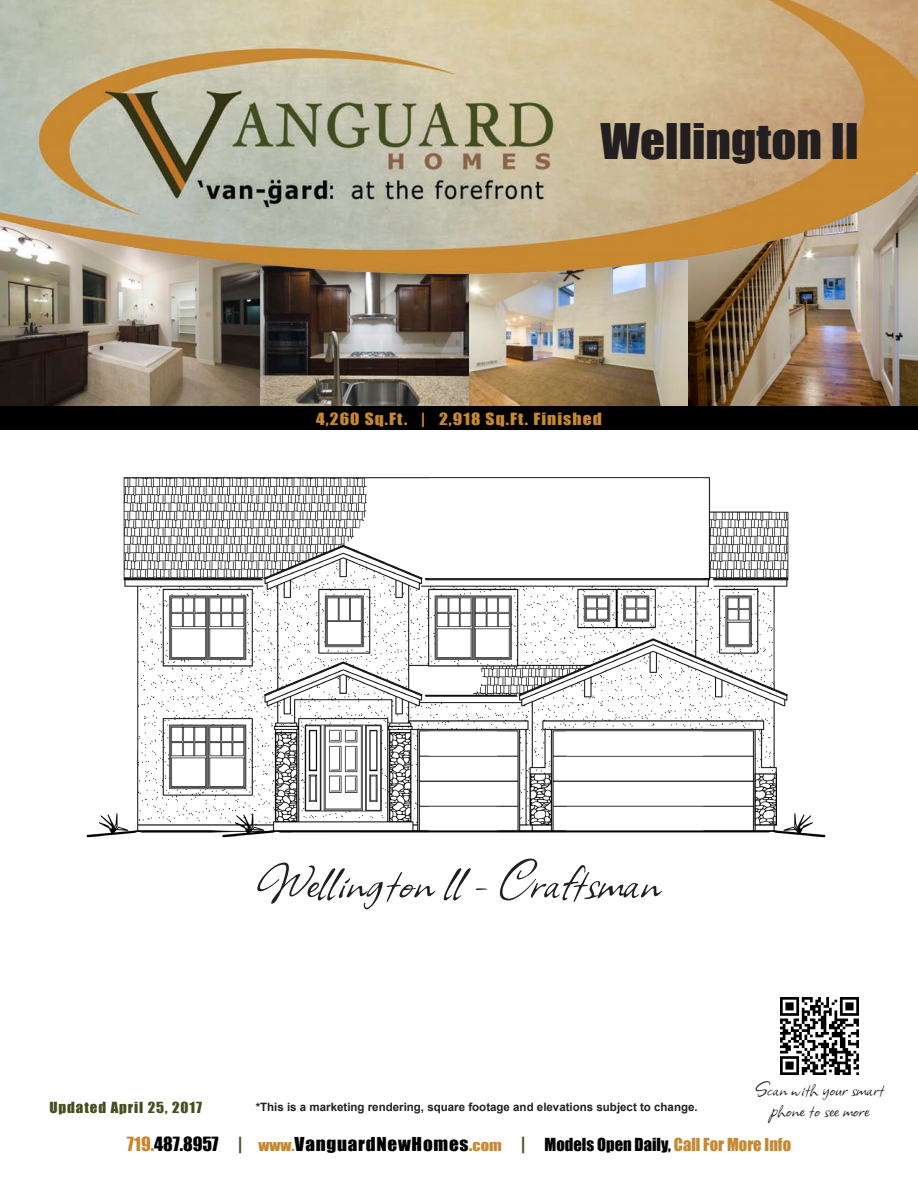
<style>
.page{position:relative;width:918px;height:1188px;background:#fff}
.page>*{position:absolute;margin:0;border:0;box-sizing:border-box;transform-origin:0 0}
.t1{font:60px "Allison ROB";color:#231f20}
.t2{font:45.15px "Impact";color:#231f20;scale:1.09 1}
.t3{font:24px/21px "Allison ROB";color:#231f20;text-align:center}
.t4{font:17.7px "Impact";letter-spacing:.04em;color:#000;scale:1.08 1}
.t5{font:15.45px "Impact";letter-spacing:.06em;color:#c68832;scale:1.13 1}
.t6{font:14.1px "Impact";letter-spacing:.06em;color:#434e21;scale:1.06 1}
.t7{font:700 11.55px "Arial";color:#231f20}
.s1{font-size:18px;color:#c68832}
.s2{font-size:18px}
.s3{font-size:18px;color:#444e21}
.s4{font-size:14.1px;color:#c68832}
.s5{font-size:16.5px}
.s6{font-size:16.5px;color:#c68832}
</style>
<div class="page">
<img style="left:0;top:0;width:918px;height:1075px">
<img style="left:86px;top:477px;width:739px;height:377px">
<img style="left:781px;top:997px;width:78px;height:78px">
<div style="left:0;top:406px;width:918px;height:24px;background:#000"></div>
<p class="t2" style="left:600px;top:106px;width:239px">Wellington II</p>
<p class="t5" style="left:316px;top:407px;width:254px">4,260 Sq.Ft. | 2,918 Sq.Ft. Finished</p>
<p class="t1" style="left:257px;top:848px;width:405px">Wellington ll - Craftsman</p>
<p class="t6" style="left:50px;top:1096px;width:145px">Updated April 25, 2017</p>
<p class="t7" style="left:256px;top:1099px;width:444px">*This is a marketing rendering, square footage and elevations subject to change.</p>
<p class="t3" style="left:756px;top:1079px;width:130px">Scan with yoursmart phonetoseemore</p>
<p class="t4" style="left:127px;top:1131px;width:617px"><span class="s1">719.</span><span class="s2">487.8957</span> <span class="s3">|</span> <span class="s4">www.</span>VanguardNewHomes<span class="s1">.</span><span class="s4">com</span> <span class="s3">|</span> <span class="s5">Models Open Daily,</span> <span class="s6">Call For More Info</span></p>
</div>
